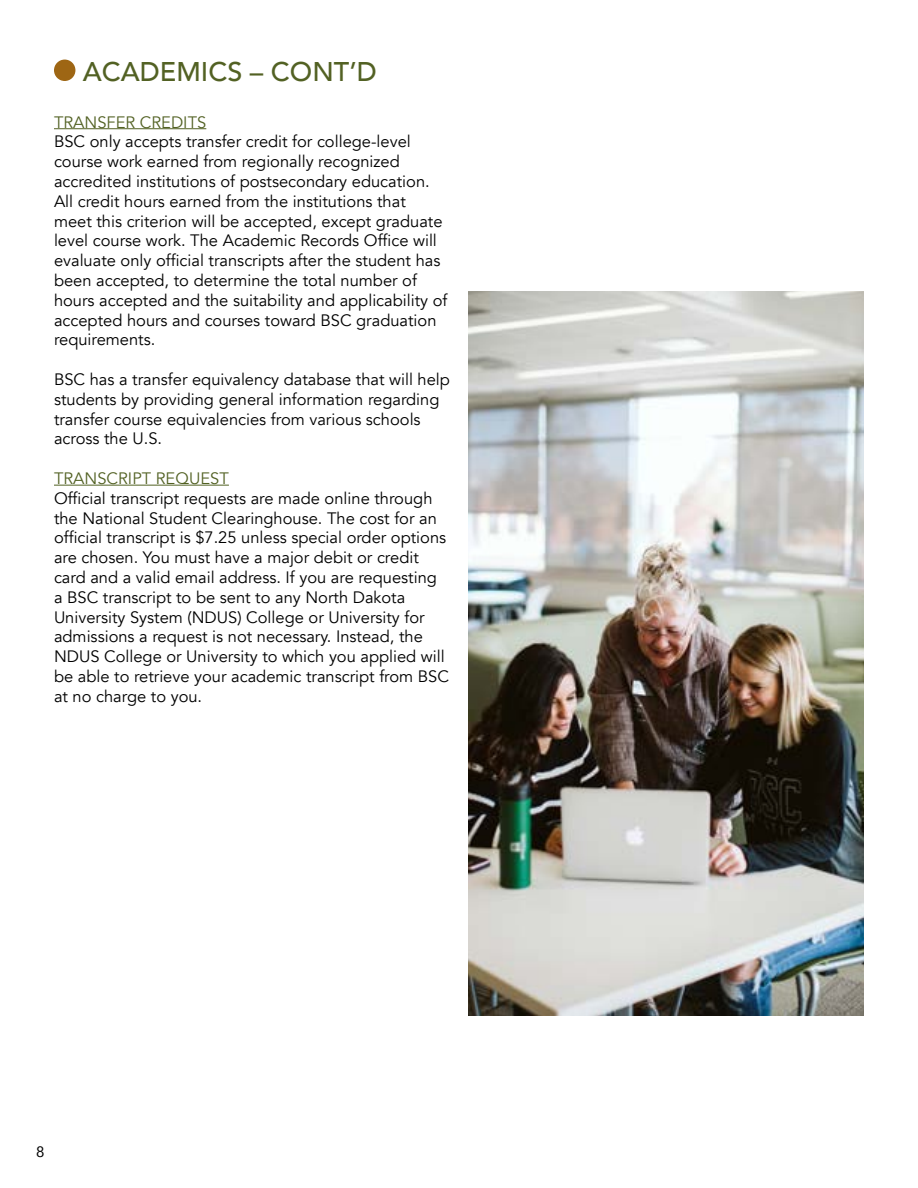
<style>
.page{position:relative;width:918px;height:1188px;background:#fff}
.page>*{position:absolute;margin:0;border:0;box-sizing:border-box;transform-origin:0 0}
.t1{font:500 27px "Avenir";color:#526123}
.t2{font:16.5px/19.8px "Avenir";color:#000}
.t3{font:16.5px "Avenir";color:#526123}
.t4{font:15px "Avenir";color:#000}
</style>
<div class="page">
<hr style="left:54px;top:128px;width:152px;height:1px;background:#526123">
<hr style="left:54px;top:485px;width:175px;height:1px;background:#526123">
<div style="left:54px;top:60px;width:21px;height:21px;background:#9e6614;border-radius:50%"></div>
<img style="left:468px;top:292px;width:396px;height:723px">
<h1 class="t1" style="left:83px;top:48px;width:296px">ACADEMICS – CONT’D</h1>
<p class="t3" style="left:54px;top:112px;width:154px">TRANSFER CREDITS</p>
<p class="t2" style="left:54px;top:132px;width:395px">BSC only accepts transfer credit for college-level course work earned from regionally recognized accredited institutions of postsecondary education.<br>All credit hours earned from the institutions that meet this criterion will be accepted, except graduate level course work. The Academic Records Office will evaluate only official transcripts after the student has been accepted, to determine the total number of hours accepted and the suitability and applicability of accepted hours and courses toward BSC graduation requirements.</p>
<p class="t2" style="left:54px;top:370px;width:397px">BSC has a transfer equivalency database that will help students by providing general information regarding transfer course equivalencies from various schools across the U.S.</p>
<p class="t3" style="left:54px;top:468px;width:176px">TRANSCRIPT REQUEST</p>
<p class="t2" style="left:54px;top:488px;width:397px">Official transcript requests are made online through the National Student Clearinghouse. The cost for an official transcript is $7.25 unless special order options are chosen. You must have a major debit or credit card and a valid email address. If you are requesting a BSC transcript to be sent to any North Dakota University System (NDUS) College or University for admissions a request is not necessary. Instead, the NDUS College or University to which you applied will be able to retrieve your academic transcript from BSC at no charge to you.</p>
<p class="t4" style="left:36px;top:1139px;width:10px">8</p>
</div>
